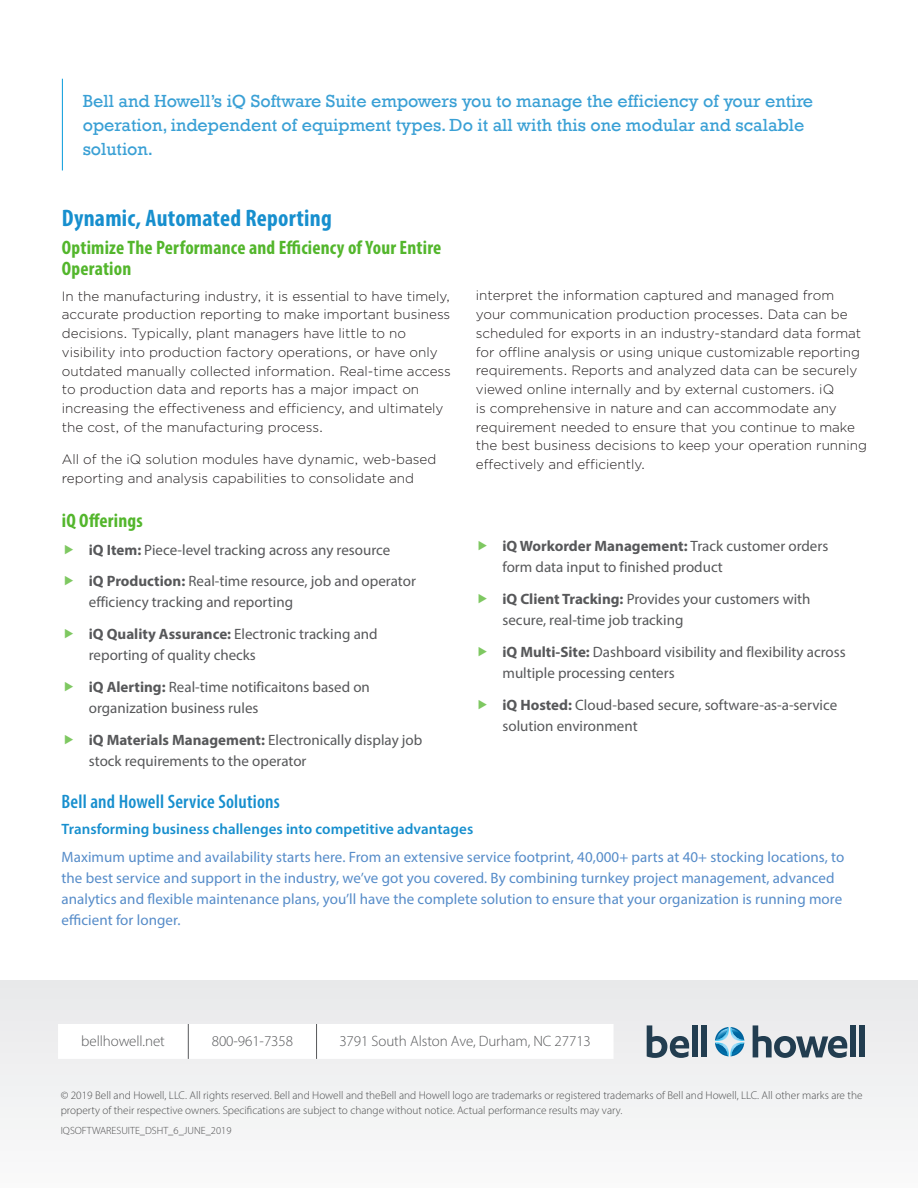
<style>
.page{position:relative;width:918px;height:1188px;background:#fff}
.page>*{position:absolute;margin:0;border:0;box-sizing:border-box;transform-origin:0 0}
.Page_1_Subhead{font:700 condensed 24px "Myriad Pro";letter-spacing:.01em;color:#178fce}
.Page_2_Subhead_-_Gre{font:700 condensed 19.5px/21px "Myriad Pro";letter-spacing:.01em;color:#53b62c}
.Service_Offerings_He{font:600 condensed 19.5px "Myriad Pro";letter-spacing:.01em;color:#178fce}
.callout_in_colored_b{font:18px/24px "Rockwell";color:#3aa0d5}
.t1{font:15px/21px "Myriad Pro";color:#57585a}
.Service_Offerings{font:15px/21px "Myriad Pro";letter-spacing:.005em;color:#568cc9}
.Address{font:300 15px "Myriad Pro";letter-spacing:-.005em;color:#57585a}
.Service_Offering_Sub{font:600 15px "Myriad Pro";letter-spacing:.005em;color:#178fce}
.Body-Normal{font:300 13.5px/18.8px "Gotham";color:#231f20}
.Disclaimer{font:300 11.25px/15px "Myriad Pro";color:#4b4c4d}
.Doc{font:300 10.5px "Myriad Pro";color:#4b4c4d}
.s1{font-weight:700}
</style>
<div class="page">
<div style="left:0;top:981px;width:918px;height:207px;background:#f2f3f4"></div>
<div style="left:850px;top:1025px;width:5px;height:32px;background:#223d50"></div>
<div style="left:859px;top:1025px;width:6px;height:32px;background:#223d50"></div>
<svg style="left:753px;top:1025px;width:94px;height:33px"></svg>
<div style="left:692px;top:1025px;width:5px;height:32px;background:#223d50"></div>
<div style="left:701px;top:1025px;width:6px;height:32px;background:#223d50"></div>
<svg style="left:647px;top:1025px;width:42px;height:33px"></svg>
<svg style="left:715px;top:1027px;width:29px;height:29px"></svg>
<div style="left:58px;top:1024px;width:555px;height:35px;background:#fff"></div>
<hr style="left:188px;top:1024px;width:1px;height:35px;background:#57585a">
<hr style="left:316px;top:1024px;width:1px;height:35px;background:#57585a">
<hr style="left:62px;top:79px;width:1px;height:91px;background:#21a6df">
<p class="callout_in_colored_b" style="left:83px;top:89px;width:732px">Bell and Howell’s iQ Software Suite empowers you to manage the efficiency of your entire operation, independent of equipment types. Do it all with this one modular and scalable solution.</p>
<p class="Page_1_Subhead" style="left:62px;top:203px;width:271px">Dynamic, Automated Reporting</p>
<p class="Page_2_Subhead_-_Gre" style="left:62px;top:237px;width:381px">Optimize The Performance and Efficiency of Your Entire<br>Operation</p>
<p class="Body-Normal" style="left:62px;top:286px;width:390px">In the manufacturing industry, it is essential to have timely, accurate production reporting to make important business decisions. Typically, plant managers have little to no visibility into production factory operations, or have only outdated manually collected information. Real-time access to production data and reports has a major impact on increasing the effectiveness and efficiency, and ultimately the cost, of the manufacturing process.</p>
<p class="Body-Normal" style="left:62px;top:450px;width:376px">All of the iQ solution modules have dynamic, web-based reporting and analysis capabilities to consolidate and</p>
<p class="Page_2_Subhead_-_Gre" style="left:62px;top:509px;width:82px">iQ Offerings</p>
<p class="t1" style="left:89px;top:539px;width:303px"><span class="s1">iQ Item:</span> Piece-level tracking across any resource</p>
<p class="t1" style="left:89px;top:571px;width:329px"><span class="s1">iQ Production:</span> Real-time resource, job and operator efficiency tracking and reporting</p>
<p class="t1" style="left:89px;top:623px;width:290px"><span class="s1">iQ Quality Assurance:</span> Electronic tracking and reporting of quality checks</p>
<p class="t1" style="left:89px;top:676px;width:283px"><span class="s1">iQ Alerting:</span> Real-time notificaitons based on organization business rules</p>
<p class="t1" style="left:89px;top:729px;width:335px"><span class="s1">iQ Materials Management:</span> Electronically display job stock requirements to the operator</p>
<p class="Body-Normal" style="left:476px;top:286px;width:393px">interpret the information captured and managed from your communication production processes. Data can be scheduled for exports in an industry-standard data format for offline analysis or using unique customizable reporting requirements. Reports and analyzed data can be securely viewed online internally and by external customers. iQ<br>is comprehensive in nature and can accommodate any requirement needed to ensure that you continue to make the best business decisions to keep your operation running effectively and efficiently.</p>
<p class="t1" style="left:502px;top:535px;width:327px"><span class="s1">iQ Workorder Management:</span> Track customer orders form data input to finished product</p>
<p class="t1" style="left:502px;top:588px;width:310px"><span class="s1">iQ Client Tracking:</span> Provides your customers with secure, real-time job tracking</p>
<p class="t1" style="left:502px;top:641px;width:345px"><span class="s1">iQ Multi-Site:</span> Dashboard visibility and flexibility across multiple processing centers</p>
<p class="t1" style="left:502px;top:694px;width:336px"><span class="s1">iQ Hosted:</span> Cloud-based secure, software-as-a-service solution environment</p>
<p class="Service_Offerings_He" style="left:62px;top:790px;width:220px">Bell and Howell Service Solutions</p>
<p class="Service_Offering_Sub" style="left:62px;top:819px;width:413px">Transforming business challenges into competitive advantages</p>
<p class="Service_Offerings" style="left:62px;top:846px;width:784px">Maximum uptime and availability starts here. From an extensive service footprint, 40,000+ parts at 40+ stocking locations, to the best service and support in the industry, we’ve got you covered. By combining turnkey project management, advanced analytics and flexible maintenance plans, you’ll have the complete solution to ensure that your organization is running more efficient for longer.</p>
<p class="Address" style="left:81px;top:1032px;width:85px">bellhowell.net</p>
<p class="Address" style="left:212px;top:1032px;width:83px">800-961-7358</p>
<p class="Address" style="left:339px;top:1032px;width:253px">3791 South Alston Ave, Durham, NC 27713</p>
<p class="Disclaimer" style="left:61px;top:1087px;width:803px">© 2019 Bell and Howell, LLC. All rights reserved. Bell and Howell and theBell and Howell logo are trademarks or registered trademarks of Bell and Howell, LLC. All other marks are the property of their respective owners. Specifications are subject to change without notice. Actual performance results may vary.</p>
<p class="Doc" style="left:61px;top:1124px;width:172px">IQSOFTWARESUITE_DSHT_6_JUNE_2019</p>
</div>
